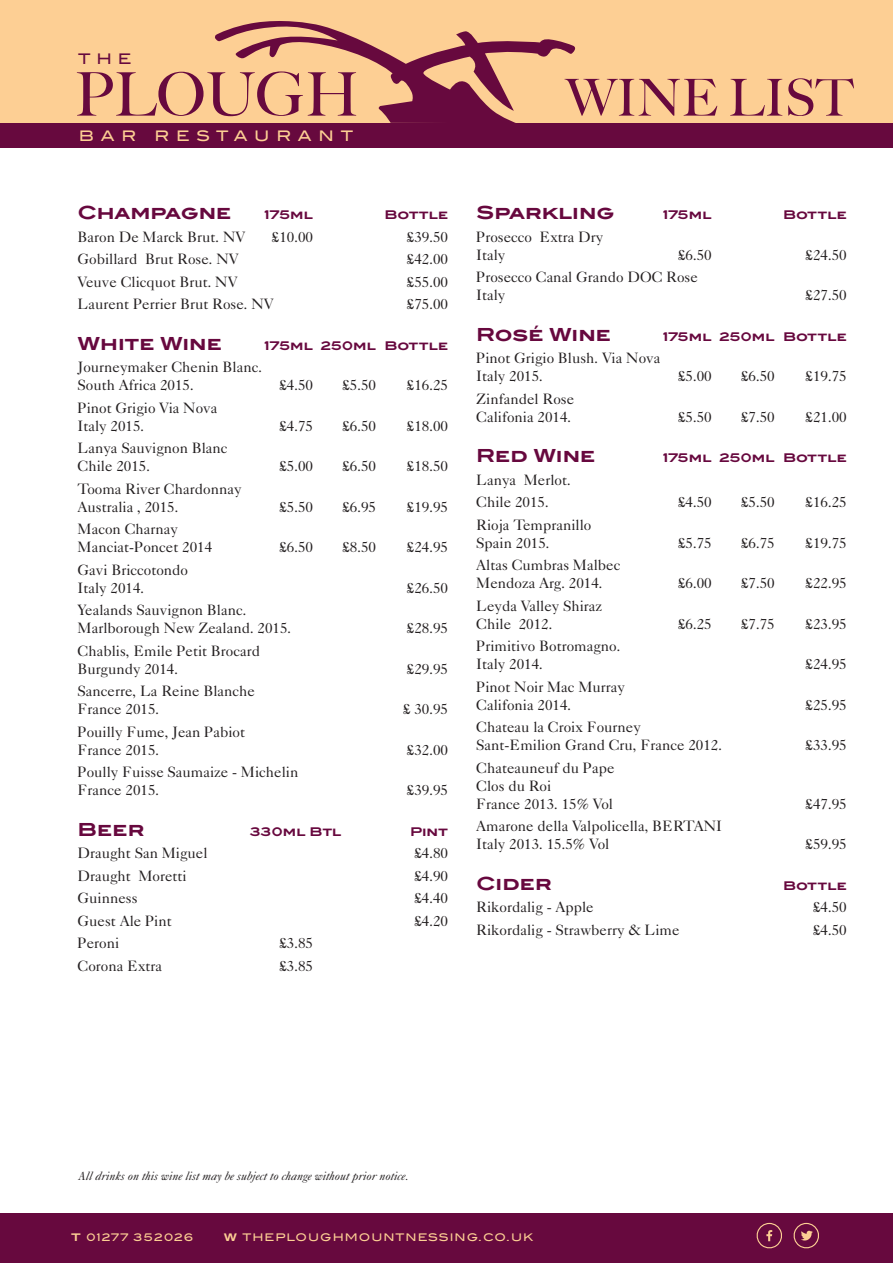
<style>
.page{position:relative;width:893px;height:1263px;background:#fff}
.page>*{position:absolute;margin:0;border:0;box-sizing:border-box;transform-origin:0 0}
.t1{font:500 60.15px "Big Caslon";color:#67093e}
.t2{font:500 51px "Big Caslon";color:#67093e}
.t3{font:700 18px "Blair ITC";color:#67083e}
.t4{font:15px/18px "Caslon Five Forty";color:#231f20}
.t5{font:500 14.55px "Blair ITC";letter-spacing:.465em;color:#fdcf94}
.t6{font:500 14.55px "Blair ITC";color:#67093e}
.t7{font:700 12px "Blair ITC";letter-spacing:-.01em;color:#67083e}
.t8{font:italic 12px "Caslon Five Forty";color:#231f20}
.t9{font:500 10.5px "Blair ITC";letter-spacing:.1em;color:#fdcf94}
.s1{font-weight:700}
</style>
<div class="page">
<div style="left:0;top:0;width:893px;height:130px;background:#fdcf94"></div>
<div style="left:0;top:123px;width:893px;height:25px;background:#67093e"></div>
<div style="left:0;top:1213px;width:893px;height:50px;background:#67093e"></div>
<svg style="left:215px;top:21px;width:361px;height:102px"></svg>
<svg style="left:756px;top:1223px;width:26px;height:26px"></svg>
<svg style="left:793px;top:1223px;width:26px;height:26px"></svg>
<p class="t6" style="left:78px;top:50px;width:55px">THE</p>
<h1 class="t1" style="left:75px;top:45px;width:286px">PLOUGH</h1>
<h2 class="t2" style="left:566px;top:56px;width:289px">WINE LIST</h2>
<p class="t5" style="left:79px;top:127px;width:59px">BAR</p>
<p class="t5" style="left:155px;top:127px;width:200px">RESTAURANT</p>
<p class="t3" style="left:78px;top:202px;width:155px">Champagne</p>
<p class="t7" style="left:264px;top:208px;width:50px">175ml</p>
<p class="t7" style="left:385px;top:208px;width:65px">Bottle</p>
<p class="t4" style="left:78px;top:227px;width:169px">Baron De Marck Brut. NV</p>
<p class="t4" style="left:272px;top:227px;width:43px">£10.00</p>
<p class="t4" style="left:407px;top:227px;width:43px">£39.50</p>
<p class="t4" style="left:78px;top:250px;width:163px">Gobillard Brut Rose. NV</p>
<p class="t4" style="left:407px;top:250px;width:43px">£42.00</p>
<p class="t4" style="left:78px;top:272px;width:162px">Veuve Clicquot Brut. NV</p>
<p class="t4" style="left:407px;top:272px;width:43px">£55.00</p>
<p class="t4" style="left:78px;top:295px;width:198px">Laurent Perrier Brut Rose. NV</p>
<p class="t4" style="left:407px;top:295px;width:43px">£75.00</p>
<p class="t3" style="left:78px;top:332px;width:146px">White Wine</p>
<p class="t7" style="left:264px;top:338px;width:185px">175ml 250ml Bottle</p>
<p class="t4" style="left:78px;top:358px;width:186px">Journeymaker Chenin Blanc.<br>South Africa 2015.</p>
<p class="t4" style="left:279px;top:376px;width:35px">£4.50</p>
<p class="t4" style="left:342px;top:376px;width:35px">£5.50</p>
<p class="t4" style="left:407px;top:376px;width:43px">£16.25</p>
<p class="t4" style="left:78px;top:398px;width:141px">Pinot Grigio Via Nova<br>Italy 2015.</p>
<p class="t4" style="left:78px;top:439px;width:152px">Lanya Sauvignon Blanc<br>Chile 2015.</p>
<p class="t4" style="left:78px;top:479px;width:165px">Tooma River Chardonnay<br>Australia , 2015.</p>
<p class="t4" style="left:78px;top:520px;width:136px">Macon Charnay<br>Manciat-Poncet 2014</p>
<p class="t4" style="left:78px;top:560px;width:112px">Gavi Briccotondo<br>Italy 2014.</p>
<p class="t4" style="left:279px;top:416px;width:35px">£4.75</p>
<p class="t4" style="left:342px;top:416px;width:35px">£6.50</p>
<p class="t4" style="left:407px;top:416px;width:43px">£18.00</p>
<p class="t4" style="left:279px;top:457px;width:35px">£5.00</p>
<p class="t4" style="left:342px;top:457px;width:35px">£6.50</p>
<p class="t4" style="left:407px;top:457px;width:43px">£18.50</p>
<p class="t4" style="left:279px;top:497px;width:35px">£5.50</p>
<p class="t4" style="left:342px;top:497px;width:35px">£6.95</p>
<p class="t4" style="left:407px;top:497px;width:43px">£19.95</p>
<p class="t4" style="left:279px;top:538px;width:35px">£6.50</p>
<p class="t4" style="left:342px;top:538px;width:35px">£8.50</p>
<p class="t4" style="left:407px;top:538px;width:43px">£24.95</p>
<p class="t4" style="left:407px;top:578px;width:43px">£26.50</p>
<p class="t4" style="left:78px;top:601px;width:215px">Yealands Sauvignon Blanc.<br>Marlborough New Zealand. 2015.</p>
<p class="t4" style="left:78px;top:641px;width:184px">Chablis, Emile Petit Brocard<br>Burgundy 2014.</p>
<p class="t4" style="left:78px;top:682px;width:179px">Sancerre, La Reine Blanche<br>France 2015.</p>
<p class="t4" style="left:78px;top:722px;width:169px">Pouilly Fume, Jean Pabiot<br>France 2015.</p>
<p class="t4" style="left:78px;top:763px;width:222px">Poully Fuisse Saumaize - Michelin<br>France 2015.</p>
<p class="t4" style="left:407px;top:619px;width:43px">£28.95</p>
<p class="t4" style="left:407px;top:659px;width:43px">£29.95</p>
<p class="t4" style="left:403px;top:700px;width:46px">£ 30.95</p>
<p class="t4" style="left:407px;top:740px;width:43px">£32.00</p>
<p class="t4" style="left:407px;top:781px;width:43px">£39.95</p>
<p class="t3" style="left:78px;top:818px;width:68px">Beer</p>
<p class="t7" style="left:250px;top:824px;width:93px">330ml Btl</p>
<p class="t7" style="left:410px;top:824px;width:40px">Pint</p>
<p class="t4" style="left:78px;top:844px;width:132px">Draught San Miguel</p>
<p class="t4" style="left:414px;top:844px;width:35px">£4.80</p>
<p class="t4" style="left:78px;top:866px;width:111px">Draught Moretti</p>
<p class="t4" style="left:414px;top:866px;width:35px">£4.90</p>
<p class="t4" style="left:78px;top:889px;width:62px">Guinness</p>
<p class="t4" style="left:414px;top:889px;width:35px">£4.40</p>
<p class="t4" style="left:78px;top:911px;width:96px">Guest Ale Pint</p>
<p class="t4" style="left:414px;top:911px;width:35px">£4.20</p>
<p class="t4" style="left:78px;top:934px;width:43px">Peroni</p>
<p class="t4" style="left:279px;top:934px;width:35px">£3.85</p>
<p class="t4" style="left:78px;top:956px;width:86px">Corona Extra</p>
<p class="t4" style="left:279px;top:956px;width:35px">£3.85</p>
<p class="t3" style="left:476px;top:202px;width:140px">Sparkling</p>
<p class="t7" style="left:663px;top:208px;width:50px">175ml</p>
<p class="t7" style="left:783px;top:208px;width:65px">Bottle</p>
<p class="t4" style="left:476px;top:227px;width:129px">Prosecco Extra Dry<br>Italy</p>
<p class="t4" style="left:678px;top:245px;width:35px">£6.50</p>
<p class="t4" style="left:805px;top:245px;width:43px">£24.50</p>
<p class="t4" style="left:476px;top:268px;width:223px">Prosecco Canal Grando DOC Rose<br>Italy</p>
<p class="t4" style="left:805px;top:286px;width:43px">£27.50</p>
<p class="t7" style="left:663px;top:329px;width:185px">175ml 250ml Bottle</p>
<p class="t4" style="left:678px;top:367px;width:35px">£5.00</p>
<p class="t4" style="left:741px;top:367px;width:35px">£6.50</p>
<p class="t4" style="left:805px;top:367px;width:43px">£19.75</p>
<p class="t4" style="left:678px;top:407px;width:35px">£5.50</p>
<p class="t4" style="left:741px;top:407px;width:35px">£7.50</p>
<p class="t4" style="left:805px;top:407px;width:43px">£21.00</p>
<p class="t7" style="left:663px;top:451px;width:185px">175ml 250ml Bottle</p>
<p class="t4" style="left:678px;top:493px;width:35px">£4.50</p>
<p class="t4" style="left:741px;top:493px;width:35px">£5.50</p>
<p class="t4" style="left:805px;top:493px;width:43px">£16.25</p>
<p class="t4" style="left:678px;top:533px;width:35px">£5.75</p>
<p class="t4" style="left:741px;top:533px;width:35px">£6.75</p>
<p class="t4" style="left:805px;top:533px;width:43px">£19.75</p>
<p class="t4" style="left:678px;top:574px;width:35px">£6.00</p>
<p class="t4" style="left:741px;top:574px;width:35px">£7.50</p>
<p class="t4" style="left:805px;top:574px;width:43px">£22.95</p>
<p class="t4" style="left:678px;top:614px;width:35px">£6.25</p>
<p class="t4" style="left:741px;top:614px;width:35px">£7.75</p>
<p class="t4" style="left:805px;top:614px;width:43px">£23.95</p>
<p class="t4" style="left:805px;top:655px;width:43px">£24.95</p>
<p class="t3" style="left:476px;top:323px;width:136px">Rosé Wine</p>
<p class="t4" style="left:476px;top:349px;width:186px">Pinot Grigio Blush. Via Nova<br>Italy 2015.</p>
<p class="t4" style="left:476px;top:389px;width:99px">Zinfandel Rose<br>Califonia 2014.</p>
<p class="t3" style="left:476px;top:445px;width:121px">Red Wine</p>
<p class="t4" style="left:476px;top:468px;width:117px;line-height:22.5px">Lanya Merlot.<br>Chile 2015.<br>Rioja Tempranillo</p>
<p class="t4" style="left:476px;top:531px;width:146px;line-height:22.5px">Spain 2015.<br>Altas Cumbras Malbec</p>
<p class="t4" style="left:476px;top:572px;width:128px;line-height:22.5px">Mendoza Arg. 2014.<br>Leyda Valley Shiraz</p>
<p class="t4" style="left:476px;top:612px;width:146px;line-height:22.5px">Chile 2012.<br>Primitivo Botromagno.</p>
<p class="t4" style="left:476px;top:653px;width:150px;line-height:22.5px">Italy 2014.<br>Pinot Noir Mac Murray</p>
<p class="t4" style="left:476px;top:695px;width:96px">Califonia 2014.</p>
<p class="t4" style="left:805px;top:695px;width:43px">£25.95</p>
<p class="t4" style="left:805px;top:736px;width:43px">£33.95</p>
<p class="t4" style="left:476px;top:718px;width:247px">Chateau la Croix Fourney<br>Sant-Emilion Grand Cru, France 2012.</p>
<p class="t4" style="left:476px;top:758px;width:140px">Chateauneuf du Pape<br>Clos du Roi<br>France 2013. 15% Vol</p>
<p class="t4" style="left:476px;top:817px;width:247px">Amarone della Valpolicella, BERTANI<br>Italy 2013. 15.5% Vol</p>
<p class="t3" style="left:476px;top:872px;width:77px">Cider</p>
<p class="t4" style="left:476px;top:896px;width:205px;line-height:22.5px">Rikordalig - Apple<br>Rikordalig - Strawberry &amp; Lime</p>
<p class="t4" style="left:805px;top:794px;width:43px">£47.95</p>
<p class="t4" style="left:805px;top:835px;width:43px">£59.95</p>
<p class="t7" style="left:783px;top:878px;width:65px">Bottle</p>
<p class="t4" style="left:813px;top:898px;width:35px">£4.50</p>
<p class="t4" style="left:813px;top:920px;width:35px">£4.50</p>
<p class="t8" style="left:78px;top:1169px;width:331px">All drinks on this wine list may be subject to change without prior notice.</p>
<p class="t9" style="left:71px;top:1231px;width:124px"><span class="s1">T</span> 01277 352026</p>
<p class="t9" style="left:224px;top:1231px;width:311px"><span class="s1">W</span> THEPLOUGHMOUNTNESSING.CO.UK</p>
</div>
